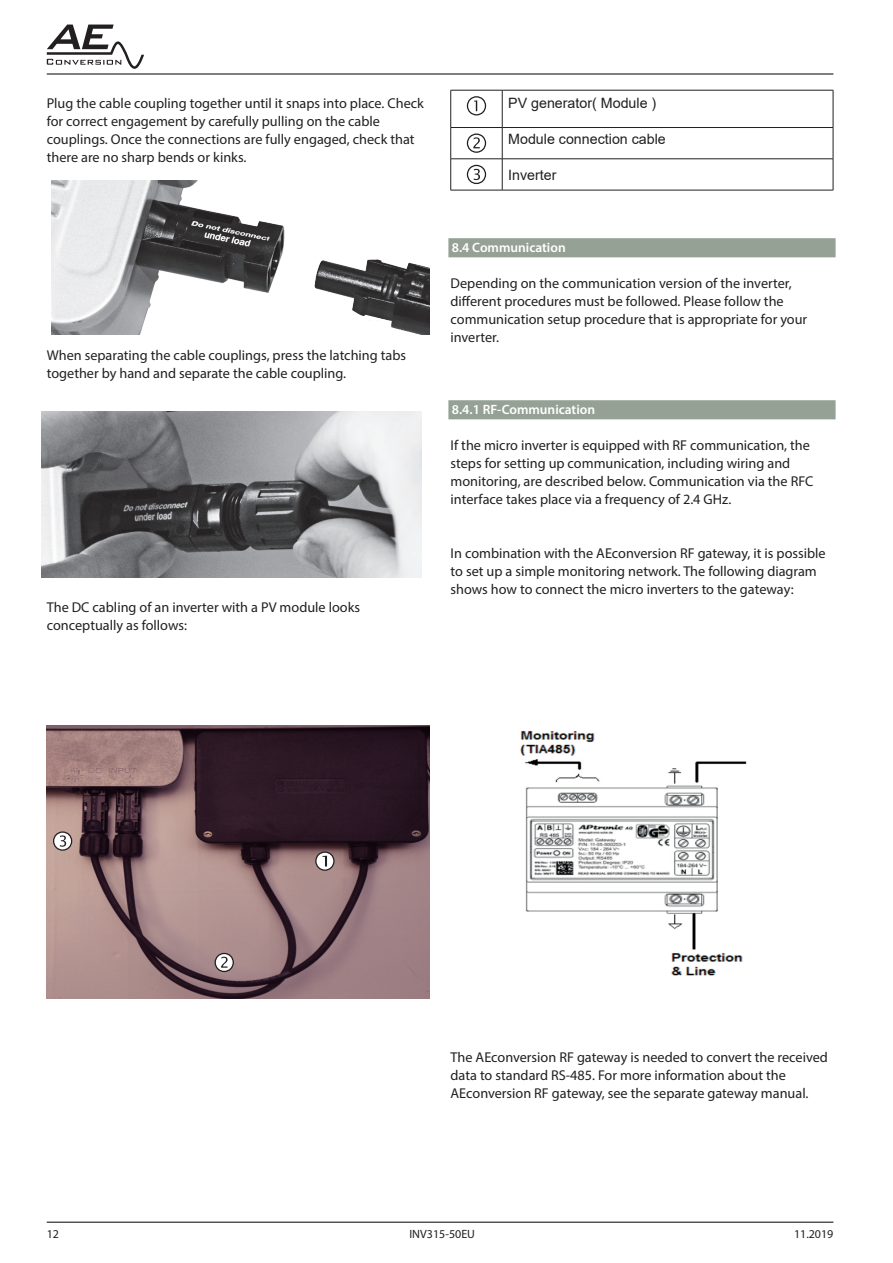
<style>
.page{position:relative;width:893px;height:1263px;background:#fff}
.page>*{position:absolute;margin:0;border:0;box-sizing:border-box;transform-origin:0 0}
.Fließtext{font:14.25px/18px "Myriad Pro";color:#231f20}
.Fließtext-2{font:14.25px "Arial";color:#231f20}
.Überschrift_Aou{font:600 13.5px "Myriad Pro";color:#fff}
.t1{font:12px "Myriad Pro";color:#231f20}
</style>
<div class="page">
<hr style="left:47px;top:1222px;width:786px;height:1px;background:#000">
<hr style="left:47px;top:74px;width:786px;height:1px;background:#000">
<svg style="left:47px;top:25px;width:97px;height:44px"></svg>
<img style="left:51px;top:180px;width:379px;height:154px">
<img style="left:42px;top:411px;width:380px;height:167px">
<div style="left:448px;top:238px;width:388px;height:19px;background:#96a196"></div>
<div style="left:448px;top:400px;width:388px;height:19px;background:#96a196"></div>
<hr style="left:451px;top:90px;width:51px;height:1px;background:#231f20">
<hr style="left:450px;top:90px;width:1px;height:37px;background:#231f20">
<hr style="left:502px;top:90px;width:331px;height:1px;background:#231f20">
<hr style="left:502px;top:90px;width:1px;height:37px;background:#231f20">
<hr style="left:833px;top:90px;width:1px;height:37px;background:#231f20">
<hr style="left:451px;top:127px;width:51px;height:1px;background:#231f20">
<hr style="left:450px;top:128px;width:1px;height:31px;background:#231f20">
<hr style="left:502px;top:127px;width:331px;height:1px;background:#231f20">
<hr style="left:502px;top:128px;width:1px;height:31px;background:#231f20">
<hr style="left:833px;top:128px;width:1px;height:31px;background:#231f20">
<hr style="left:451px;top:159px;width:51px;height:1px;background:#231f20">
<hr style="left:450px;top:159px;width:1px;height:31px;background:#231f20">
<hr style="left:502px;top:159px;width:331px;height:1px;background:#231f20">
<hr style="left:502px;top:159px;width:1px;height:31px;background:#231f20">
<hr style="left:833px;top:159px;width:1px;height:31px;background:#231f20">
<hr style="left:451px;top:190px;width:51px;height:1px;background:#231f20">
<hr style="left:502px;top:190px;width:331px;height:1px;background:#231f20">
<svg style="left:467px;top:96px;width:19px;height:19px"></svg>
<svg style="left:467px;top:134px;width:19px;height:19px"></svg>
<svg style="left:467px;top:165px;width:19px;height:19px"></svg>
<img style="left:46px;top:725px;width:383px;height:273px">
<svg style="left:315px;top:851px;width:20px;height:20px"></svg>
<svg style="left:53px;top:831px;width:19px;height:20px"></svg>
<svg style="left:215px;top:953px;width:19px;height:19px"></svg>
<img style="left:520px;top:731px;width:227px;height:245px">
<p class="Fließtext" style="left:47px;top:94px;width:379px">Plug the cable coupling together until it snaps into place. Check for correct engagement by carefully pulling on the cable couplings. Once the connections are fully engaged, check that there are no sharp bends or kinks.</p>
<p class="Fließtext" style="left:47px;top:346px;width:361px">When separating the cable couplings, press the latching tabs together by hand and separate the cable coupling.</p>
<p class="Fließtext" style="left:47px;top:598px;width:315px">The DC cabling of an inverter with a PV module looks conceptually as follows:</p>
<p class="Fließtext-2" style="left:508px;top:93px;width:150px">PV generator( Module )</p>
<p class="Fließtext-2" style="left:508px;top:129px;width:159px">Module connection cable</p>
<p class="Fließtext-2" style="left:508px;top:165px;width:50px">Inverter</p>
<p class="Überschrift_Aou" style="left:452px;top:239px;width:115px">8.4 Communication</p>
<p class="Fließtext" style="left:451px;top:274px;width:358px">Depending on the communication version of the inverter, different procedures must be followed. Please follow the communication setup procedure that is appropriate for your inverter.</p>
<p class="Überschrift_Aou" style="left:452px;top:401px;width:145px">8.4.1 RF-Communication</p>
<p class="Fließtext" style="left:451px;top:436px;width:364px">If the micro inverter is equipped with RF communication, the steps for setting up communication, including wiring and monitoring, are described below. Communication via the RFC interface takes place via a frequency of 2.4 GHz.</p>
<p class="Fließtext" style="left:451px;top:544px;width:377px">In combination with the AEconversion RF gateway, it is possible to set up a simple monitoring network. The following diagram shows how to connect the micro inverters to the gateway:</p>
<p class="Fließtext" style="left:451px;top:1048px;width:379px">The AEconversion RF gateway is needed to convert the received data to standard RS-485. For more information about the<br>AEconversion RF gateway, see the separate gateway manual.</p>
<p class="t1" style="left:47px;top:1226px;width:14px">12</p>
<p class="t1" style="left:409px;top:1226px;width:67px">INV315-50EU</p>
<p class="t1" style="left:794px;top:1226px;width:41px">11.2019</p>
</div>
